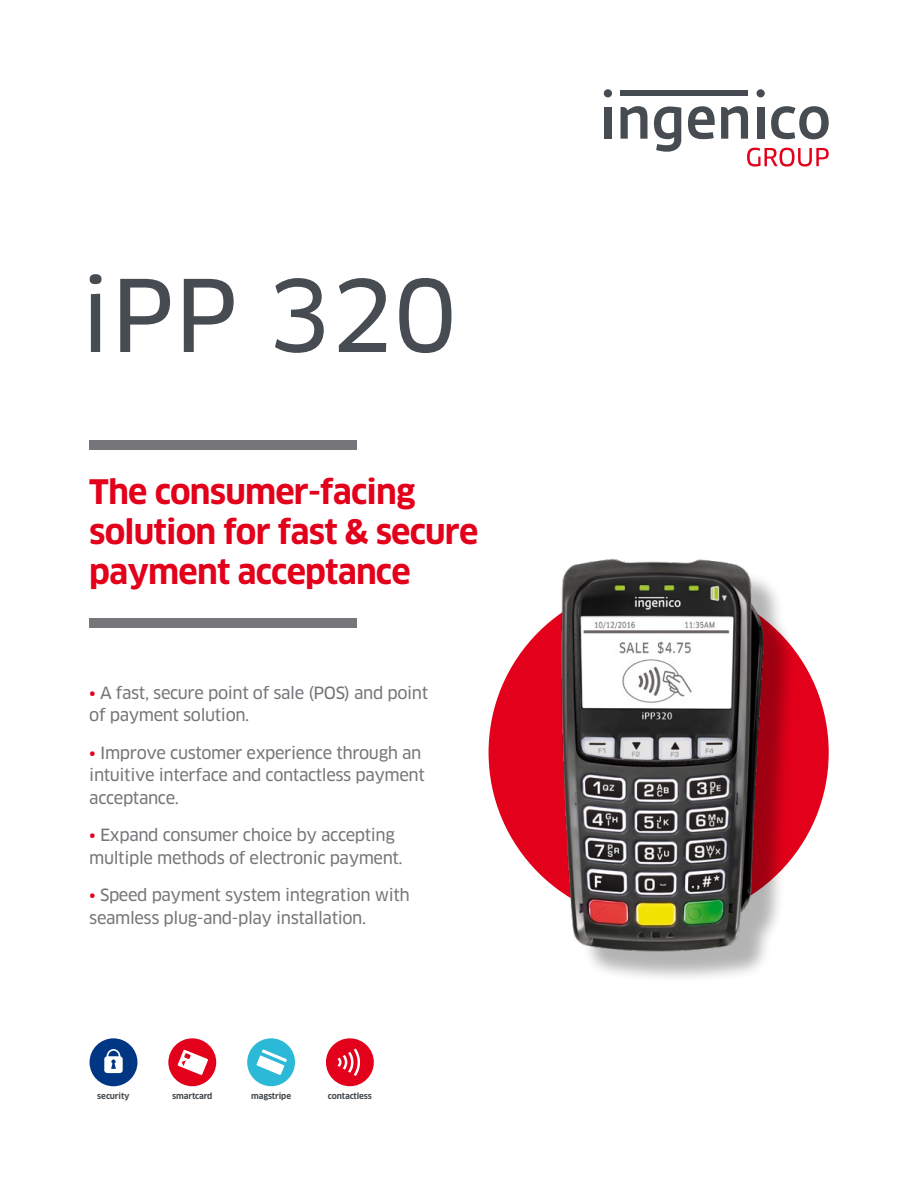
<style>
.page{position:relative;width:918px;height:1188px;background:#fff}
.page>*{position:absolute;margin:0;border:0;box-sizing:border-box;transform-origin:0 0}
.t1{font:97.5px "Clan OT News";color:#464c51}
.t2{font:700 33px/39.6px "Clan OT";letter-spacing:-.025em;color:#e2001a}
.t3{font:16.5px/22.5px "Clan OT News";letter-spacing:-.025em;color:#76767a}
.t4{font:700 8.25px "Clan OT";letter-spacing:-.015em;color:#464c51}
.s1{color:#e2001a}
</style>
<div class="page">
<div style="left:489px;top:582px;width:340px;height:341px;background:#e2001a;border-radius:50%"></div>
<div style="left:89px;top:440px;width:268px;height:10px;background:#76767a"></div>
<div style="left:89px;top:618px;width:268px;height:10px;background:#76767a"></div>
<div style="left:570px;top:568px;width:227px;height:416px;background:#000;opacity:.3"></div>
<img style="left:526px;top:558px;width:271px;height:400px">
<div style="left:168px;top:1038px;width:48px;height:48px;background:#e2001a;border-radius:50%"></div>
<svg style="left:178px;top:1050px;width:30px;height:25px"></svg>
<div style="left:247px;top:1038px;width:48px;height:48px;background:#2bb9d7;border-radius:50%"></div>
<svg style="left:256px;top:1049px;width:31px;height:26px"></svg>
<div style="left:90px;top:1038px;width:47px;height:48px;background:#003684;border-radius:50%"></div>
<svg style="left:104px;top:1049px;width:19px;height:24px"></svg>
<div style="left:326px;top:1038px;width:48px;height:48px;background:#e2001a;border-radius:50%"></div>
<svg style="left:337px;top:1049px;width:23px;height:27px"></svg>
<div style="left:604px;top:107px;width:7px;height:32px;background:#464c51"></div>
<div style="left:621px;top:90px;width:127px;height:6px;background:#464c51"></div>
<svg style="left:654px;top:107px;width:27px;height:45px"></svg>
<svg style="left:688px;top:106px;width:27px;height:33px"></svg>
<div style="left:757px;top:107px;width:7px;height:32px;background:#464c51"></div>
<svg style="left:771px;top:106px;width:58px;height:33px"></svg>
<div style="left:604px;top:89px;width:8px;height:8px;background:#464c51;border-radius:50%"></div>
<div style="left:757px;top:89px;width:8px;height:8px;background:#464c51;border-radius:50%"></div>
<svg style="left:621px;top:106px;width:26px;height:33px"></svg>
<svg style="left:721px;top:106px;width:27px;height:33px"></svg>
<svg style="left:747px;top:148px;width:82px;height:19px"></svg>
<h1 class="t1" style="left:80px;top:258px;width:378px">iPP 320</h1>
<h2 class="t2" style="left:89px;top:473px;width:391px">The consumer-facing solution for fast &amp; secure payment acceptance</h2>
<p class="t3" style="left:89px;top:682px;width:340px"><span class="s1">•</span> A fast, secure point of sale (POS) and point of payment solution.</p>
<p class="t3" style="left:89px;top:741px;width:337px"><span class="s1">•</span> Improve customer experience through an intuitive interface and contactless payment acceptance.</p>
<p class="t3" style="left:89px;top:824px;width:315px"><span class="s1">•</span> Expand consumer choice by accepting multiple methods of electronic payment.</p>
<p class="t3" style="left:89px;top:884px;width:322px"><span class="s1">•</span> Speed payment system integration with seamless plug-and-play installation.</p>
<p class="t4" style="left:97px;top:1091px;width:34px">security</p>
<p class="t4" style="left:172px;top:1091px;width:42px">smartcard</p>
<p class="t4" style="left:251px;top:1091px;width:42px">magstripe</p>
<p class="t4" style="left:328px;top:1091px;width:45px">contactless</p>
</div>
